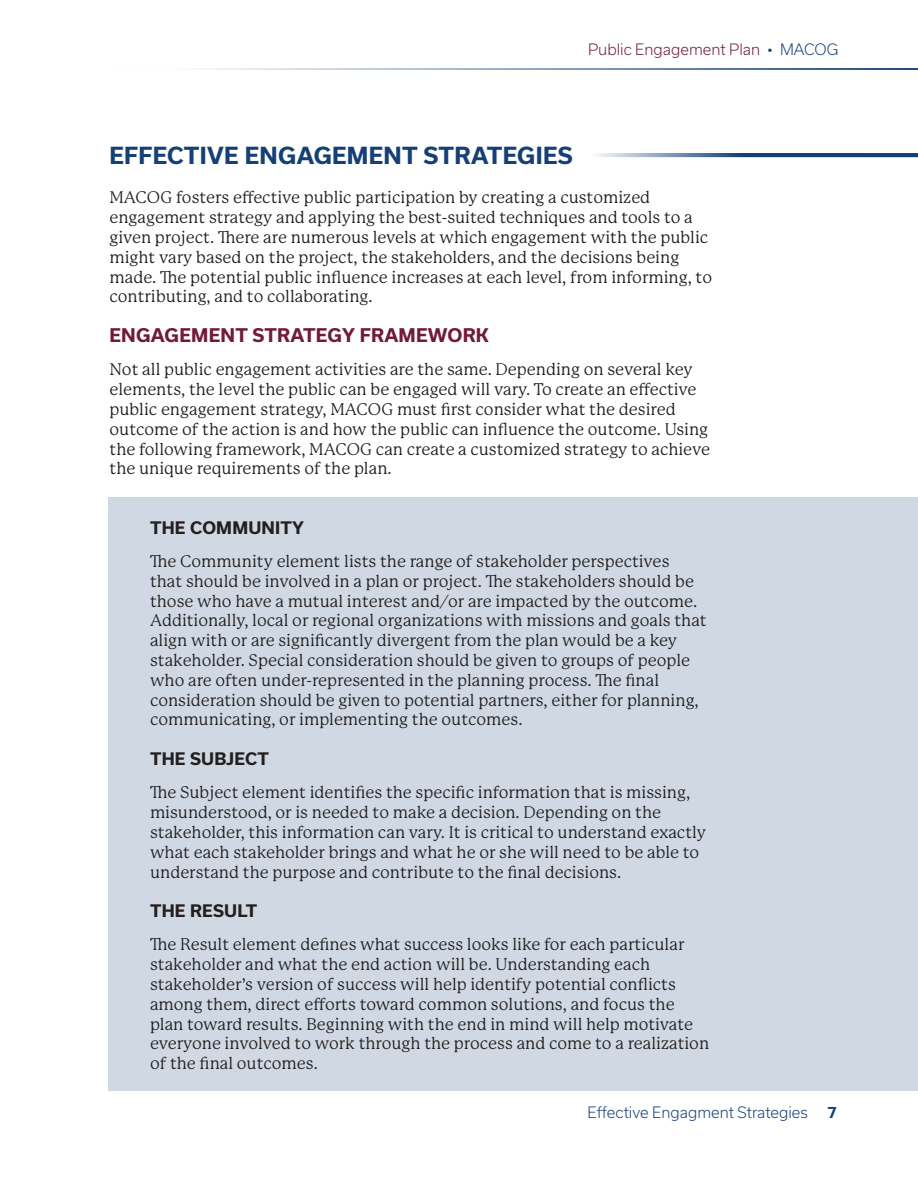
<style>
.page{position:relative;width:918px;height:1188px;background:#fff}
.page>*{position:absolute;margin:0;border:0;box-sizing:border-box;transform-origin:0 0}
.Heading{font:700 22.5px "Usual";letter-spacing:.015em;color:#144075}
.Body_Heading{font:700 18px "Usual";letter-spacing:.015em;color:#711b36}
.Body_Text_Bullets{font:16.5px/19.8px "P22 Mackinac Pro";color:#231f20}
.BLACKHEADING2{font:700 16.5px "Usual";letter-spacing:.015em;color:#231f20}
.t1{font:300 15px "Usual";color:#144075}
.t2{font:300 15px "Usual";color:#711b36}
.t3{font:700 15px "Usual";color:#144075}
.s1{color:#144075}
</style>
<div class="page">
<hr style="left:110px;top:69px;width:808px;height:1px;background:#144075">
<div style="left:108px;top:497px;width:810px;height:594px;background:#d0d9e3"></div>
<svg style="left:597px;top:153px;width:321px;height:4px"></svg>
<p class="t2" style="left:588px;top:41px;width:252px">Public Engagement Plan <span class="s1">• MACOG</span></p>
<p class="Heading" style="left:110px;top:142px;width:465px">EFFECTIVE ENGAGEMENT STRATEGIES</p>
<p class="Body_Text_Bullets" style="left:110px;top:188px;width:604px">MACOG fosters effective public participation by creating a customized engagement strategy and applying the best-suited techniques and tools to a given project. There are numerous levels at which engagement with the public might vary based on the project, the stakeholders, and the decisions being made. The potential public influence increases at each level, from informing, to contributing, and to collaborating.</p>
<p class="Body_Heading" style="left:110px;top:325px;width:381px">ENGAGEMENT STRATEGY FRAMEWORK</p>
<p class="Body_Text_Bullets" style="left:110px;top:360px;width:602px">Not all public engagement activities are the same. Depending on several key elements, the level the public can be engaged will vary. To create an effective public engagement strategy, MACOG must first consider what the desired outcome of the action is and how the public can influence the outcome. Using the following framework, MACOG can create a customized strategy to achieve the unique requirements of the plan.</p>
<p class="BLACKHEADING2" style="left:150px;top:518px;width:156px">THE COMMUNITY</p>
<p class="Body_Text_Bullets" style="left:150px;top:552px;width:558px">The Community element lists the range of stakeholder perspectives<br>that should be involved in a plan or project. The stakeholders should be those who have a mutual interest and/or are impacted by the outcome.<br>Additionally, local or regional organizations with missions and goals that align with or are significantly divergent from the plan would be a key stakeholder. Special consideration should be given to groups of people who are often under-represented in the planning process. The final consideration should be given to potential partners, either for planning, communicating, or implementing the outcomes.</p>
<p class="BLACKHEADING2" style="left:150px;top:749px;width:120px">THE SUBJECT</p>
<p class="Body_Text_Bullets" style="left:150px;top:783px;width:558px">The Subject element identifies the specific information that is missing, misunderstood, or is needed to make a decision. Depending on the stakeholder, this information can vary. It is critical to understand exactly what each stakeholder brings and what he or she will need to be able to understand the purpose and contribute to the final decisions.</p>
<p class="BLACKHEADING2" style="left:150px;top:901px;width:109px">THE RESULT</p>
<p class="Body_Text_Bullets" style="left:150px;top:935px;width:561px">The Result element defines what success looks like for each particular stakeholder and what the end action will be. Understanding each stakeholder’s version of success will help identify potential conflicts among them, direct efforts toward common solutions, and focus the plan toward results. Beginning with the end in mind will help motivate everyone involved to work through the process and come to a realization of the final outcomes.</p>
<p class="t1" style="left:588px;top:1104px;width:222px">Effective Engagment Strategies</p>
<p class="t3" style="left:827px;top:1104px;width:11px">7</p>
</div>
